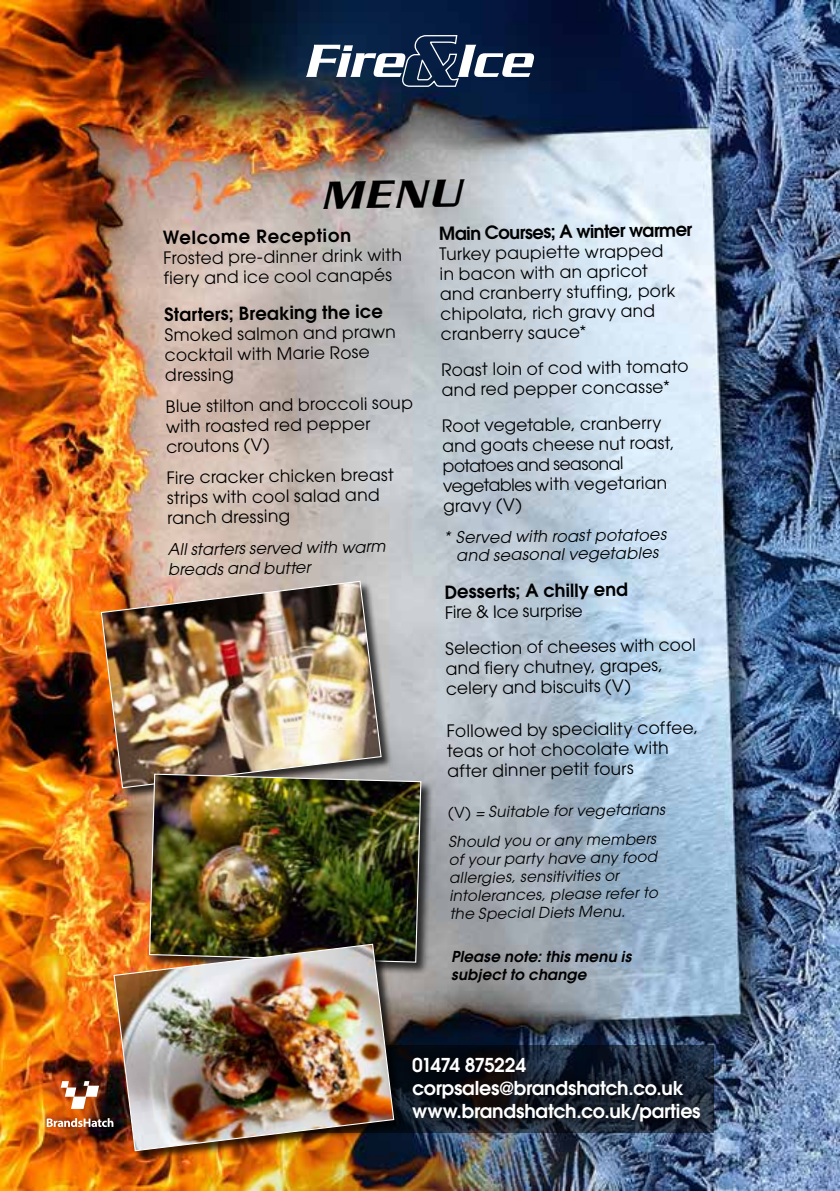
<style>
.page{position:relative;width:840px;height:1191px;background:#fff}
.page>*{position:absolute;margin:0;border:0;box-sizing:border-box;transform-origin:0 0}
.t1{font:italic 500 50.4px "Serpentine";color:#fff}
.t2{font:italic 500 42.4px "Serpentine";color:#000}
.t3{font:600 19px/22.8px "Avant Garde CE";letter-spacing:-.015em;color:#fff}
.t4{font:600 18px "Avant Garde CE";color:#000}
.t5{font:17px/20px "Avant Garde CE";color:#000}
.t6{font:italic 16px/20px "Avant Garde CE";color:#000}
.t7{font:italic 15px/18px "Avant Garde CE";color:#000}
.t8{font:italic 600 15px/18px "Avant Garde CE";letter-spacing:.015em;color:#000}
.s1{font-style:normal}
</style>
<div class="page">
<img style="left:0;top:0;width:839px;height:1191px">
<div style="left:101px;top:581px;width:292px;height:218px;background:#000;opacity:.75"></div>
<img style="left:100px;top:580px;width:282px;height:209px">
<div style="left:148px;top:773px;width:285px;height:202px;background:#000;opacity:.75"></div>
<img style="left:148px;top:773px;width:274px;height:190px">
<div style="left:113px;top:943px;width:293px;height:219px;background:#000;opacity:.75"></div>
<img style="left:113px;top:943px;width:281px;height:208px">
<div style="left:393px;top:1037px;width:325px;height:102px;background:#000;opacity:.75"></div>
<svg style="left:401px;top:34px;width:58px;height:54px"></svg>
<svg style="left:47px;top:1118px;width:66px;height:9px"></svg>
<svg style="left:61px;top:1081px;width:38px;height:28px"></svg>
<h1 class="t1" style="left:304px;top:32px;width:228px">Fire Ice</h1>
<h2 class="t2" style="left:320px;top:172px;width:140px;rotate:-1deg">MENU</h2>
<p class="t4" style="left:163px;top:226px;width:189px;rotate:-1deg">Welcome Reception</p>
<p class="t5" style="left:163px;top:248px;width:240px;rotate:-1deg">Frosted pre-dinner drink with fiery and ice cool canapés</p>
<p class="t4" style="left:164px;top:303px;width:220px;rotate:-1deg">Starters; Breaking the ice</p>
<p class="t5" style="left:164px;top:325px;width:233px;rotate:-1deg">Smoked salmon and prawn cocktail with Marie Rose dressing</p>
<p class="t5" style="left:165px;top:397px;width:249px;rotate:-1deg">Blue stilton and broccoli soup with roasted red pepper croutons (V)</p>
<p class="t5" style="left:166px;top:468px;width:228px;rotate:-1deg">Fire cracker chicken breast strips with cool salad and ranch dressing</p>
<p class="t6" style="left:167px;top:540px;width:219px;rotate:-1deg">All starters served with warm breads and butter</p>
<p class="t4" style="left:438px;top:222px;width:254px;rotate:-1deg">Main Courses; A winter warmer</p>
<p class="t5" style="left:439px;top:244px;width:236px;rotate:-1deg">Turkey paupiette wrapped in bacon with an apricot and cranberry stuffing, pork chipolata, rich gravy and cranberry sauce*</p>
<p class="t5" style="left:441px;top:360px;width:248px;rotate:-1deg">Roast loin of cod with tomato and red pepper concasse*</p>
<p class="t5" style="left:441px;top:416px;width:234px;rotate:-1deg">Root vegetable, cranberry and goats cheese nut roast, potatoes and seasonal vegetables with vegetarian gravy (V)</p>
<p class="t6" style="left:443px;top:529px;width:224px;line-height:18px;text-align:center;rotate:-1deg">* Served with roast potatoes and seasonal vegetables</p>
<p class="t4" style="left:444px;top:580px;width:185px;rotate:-1deg">Desserts; A chilly end</p>
<p class="t5" style="left:444px;top:594px;width:251px;line-height:36.2px;rotate:-1deg">Fire &amp; Ice surprise<br>Selection of cheeses with cool</p>
<p class="t5" style="left:445px;top:658px;width:219px;rotate:-1deg">and fiery chutney, grapes, celery and biscuits (V)</p>
<p class="t5" style="left:446px;top:721px;width:253px;rotate:-1deg">Followed by speciality coffee, teas or hot chocolate with after dinner petit fours</p>
<p class="t7" style="left:447px;top:798px;width:218px;line-height:29.2px;rotate:-1deg"><span class="s1">(V)</span> = Suitable for vegetarians<br>Should you or any members</p>
<p class="t7" style="left:448px;top:851px;width:210px;rotate:-1deg">of your party have any food allergies, sensitivities or intolerances, please refer to the Special Diets Menu.</p>
<p class="t8" style="left:451px;top:947px;width:181px">Please note: this menu is subject to change</p>
<p class="t3" style="left:412px;top:1053px;width:290px">01474 875224 corpsales@brandshatch.co.uk www.brandshatch.co.uk/parties</p>
</div>
